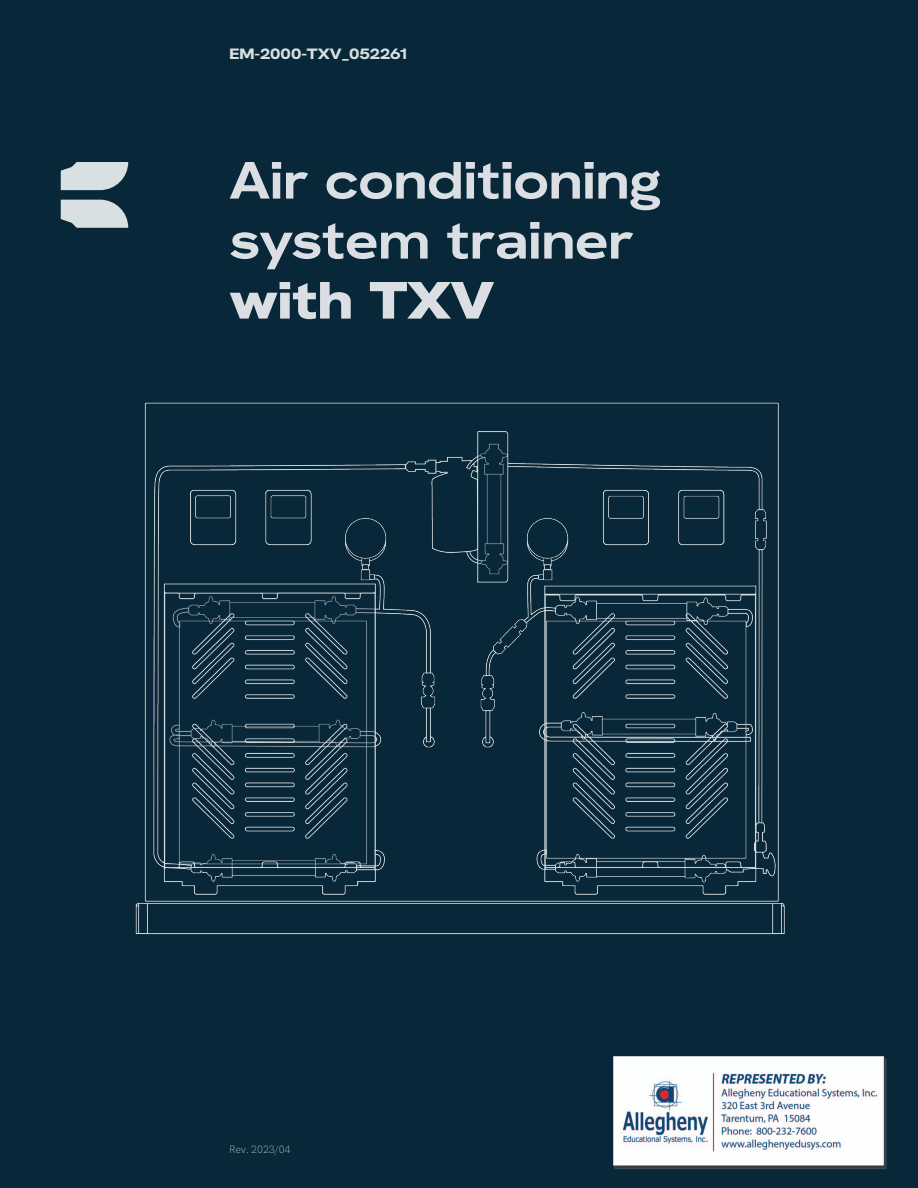
<style>
.page{position:relative;width:918px;height:1188px;background:#082839}
.page>*{position:absolute;margin:0;border:0;box-sizing:border-box;transform-origin:0 0}
.t1{font:600 52.5px/60px "HK Grotesk Wide";color:#dbdfe3}
.t2{font:800 52.5px "HK Grotesk Wide";color:#dbdfe3}
.t3{font:700 15px "HK Grotesk Wide";color:#d8e0e2}
.t4{font:200 10.5px "HK Grotesk";color:#dbdfe3}
</style>
<div class="page">
<svg style="left:61px;top:162px;width:67px;height:28px;background:#bcc7cb"></svg>
<svg style="left:61px;top:200px;width:67px;height:28px;background:#bbc6ca"></svg>
<img style="left:135px;top:402px;width:650px;height:533px">
<img style="left:613px;top:1056px;width:274px;height:113px">
<p class="t3" style="left:230px;top:42px;width:179px">EM-2000-TXV_052261</p>
<p class="t1" style="left:230px;top:145px;width:433px">Air conditioning system trainer</p>
<p class="t2" style="left:230px;top:257px;width:266px">with TXV</p>
<p class="t4" style="left:230px;top:1142px;width:63px">Rev. 2023/04</p>
</div>
